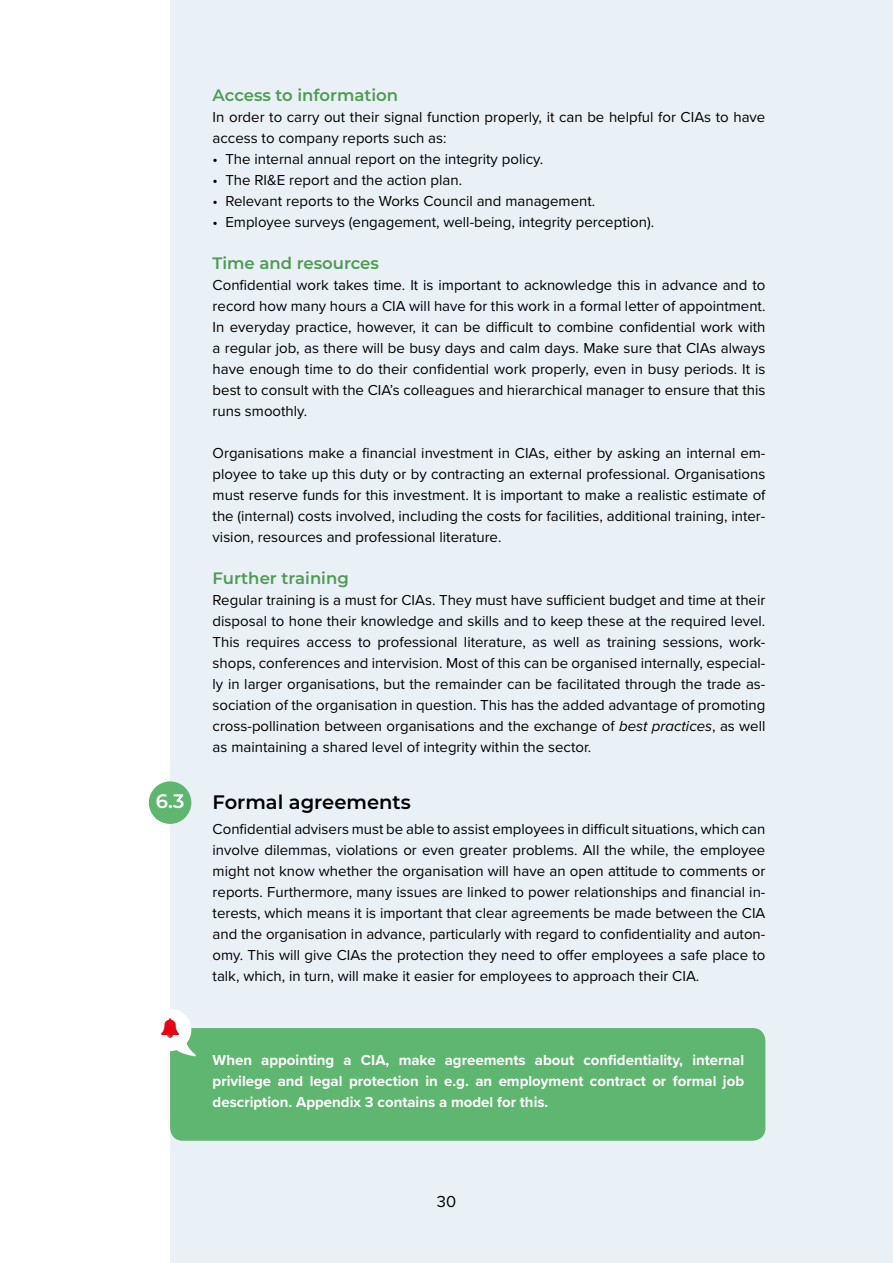
<style>
.page{position:relative;width:893px;height:1263px;background:#fff}
.page>*{position:absolute;margin:0;border:0;box-sizing:border-box;transform-origin:0 0}
.t1{font:600 19.5px "Montserrat";color:#000}
.t2{font:600 19.5px "Montserrat";color:#fff}
.t3{font:600 16.5px "Montserrat";color:#4f9a55}
.t4{font:16.5px "Proxima Nova";color:#000}
.t5{font:15px/21px "Proxima Nova";color:#000;text-align:justify}
.t6{font:700 15px/21px "Proxima Nova";color:#fff;text-align:justify}
.s1{font-style:italic}
</style>
<div class="page">
<div style="left:170px;top:0;width:723px;height:1263px;background:#eaf1f6"></div>
<div style="left:170px;top:1028px;width:595px;height:113px;background:#5fb670;border-radius:13px"></div>
<div style="left:149px;top:781px;width:42px;height:43px;background:#5fb670;border-radius:50%"></div>
<svg style="left:170px;top:1009px;width:26px;height:48px"></svg>
<h1 class="t2" style="left:156px;top:787px;width:30px">6.3</h1>
<p class="t3" style="left:213px;top:83px;width:187px">Access to information</p>
<p class="t5" style="left:213px;top:106px;width:554px">In order to carry out their signal function properly, it can be helpful for CIAs to have access to company reports such as:</p>
<p class="t5" style="left:213px;top:148px;width:332px">• The internal annual report on the integrity policy.</p>
<p class="t5" style="left:213px;top:169px;width:251px">• The RI&amp;E report and the action plan.</p>
<p class="t5" style="left:213px;top:190px;width:384px">• Relevant reports to the Works Council and management.</p>
<p class="t5" style="left:213px;top:211px;width:443px">• Employee surveys (engagement, well-being, integrity perception).</p>
<p class="t3" style="left:213px;top:251px;width:168px">Time and resources</p>
<p class="t5" style="left:213px;top:274px;width:554px">Confidential work takes time. It is important to acknowledge this in advance and to record how many hours a CIA will have for this work in a formal letter of appointment.<br>In everyday practice, however, it can be difficult to combine confidential work with a regular job, as there will be busy days and calm days. Make sure that CIAs always have enough time to do their confidential work properly, even in busy periods. It is best to consult with the CIA’s colleagues and hierarchical manager to ensure that this runs smoothly.</p>
<p class="t5" style="left:213px;top:442px;width:554px">Organisations make a financial investment in CIAs, either by asking an internal em&shy;ployee to take up this duty or by contracting an external professional. Organisations must reserve funds for this investment. It is important to make a realistic estimate of the (internal) costs involved, including the costs for facilities, additional training, inter&shy;vision, resources and professional literature.</p>
<p class="t3" style="left:213px;top:566px;width:138px">Further training</p>
<p class="t5" style="left:213px;top:589px;width:554px">Regular training is a must for CIAs. They must have sufficient budget and time at their disposal to hone their knowledge and skills and to keep these at the required level.<br>This requires access to professional literature, as well as training sessions, work&shy;shops, conferences and intervision. Most of this can be organised internally, especial&shy;ly in larger organisations, but the remainder can be facilitated through the trade as&shy;sociation of the organisation in question. This has the added advantage of promoting cross-pollination between organisations and the exchange of <span class="s1">best practices</span>, as well as maintaining a shared level of integrity within the sector.</p>
<h1 class="t1" style="left:213px;top:788px;width:200px">Formal agreements</h1>
<p class="t5" style="left:213px;top:818px;width:554px">Confidential advisers must be able to assist employees in difficult situations, which can involve dilemmas, violations or even greater problems. All the while, the employee might not know whether the organisation will have an open attitude to comments or reports. Furthermore, many issues are linked to power relationships and financial in&shy;terests, which means it is important that clear agreements be made between the CIA and the organisation in advance, particularly with regard to confidentiality and auton&shy;omy. This will give CIAs the protection they need to offer employees a safe place to talk, which, in turn, will make it easier for employees to approach their CIA.</p>
<p class="t6" style="left:213px;top:1049px;width:533px">When appointing a CIA, make agreements about confidentiality, internal privilege and legal protection in e.g. an employment contract or formal job description. Appendix 3 contains a model for this.</p>
<p class="t4" style="left:437px;top:1189px;width:21px">30</p>
</div>
